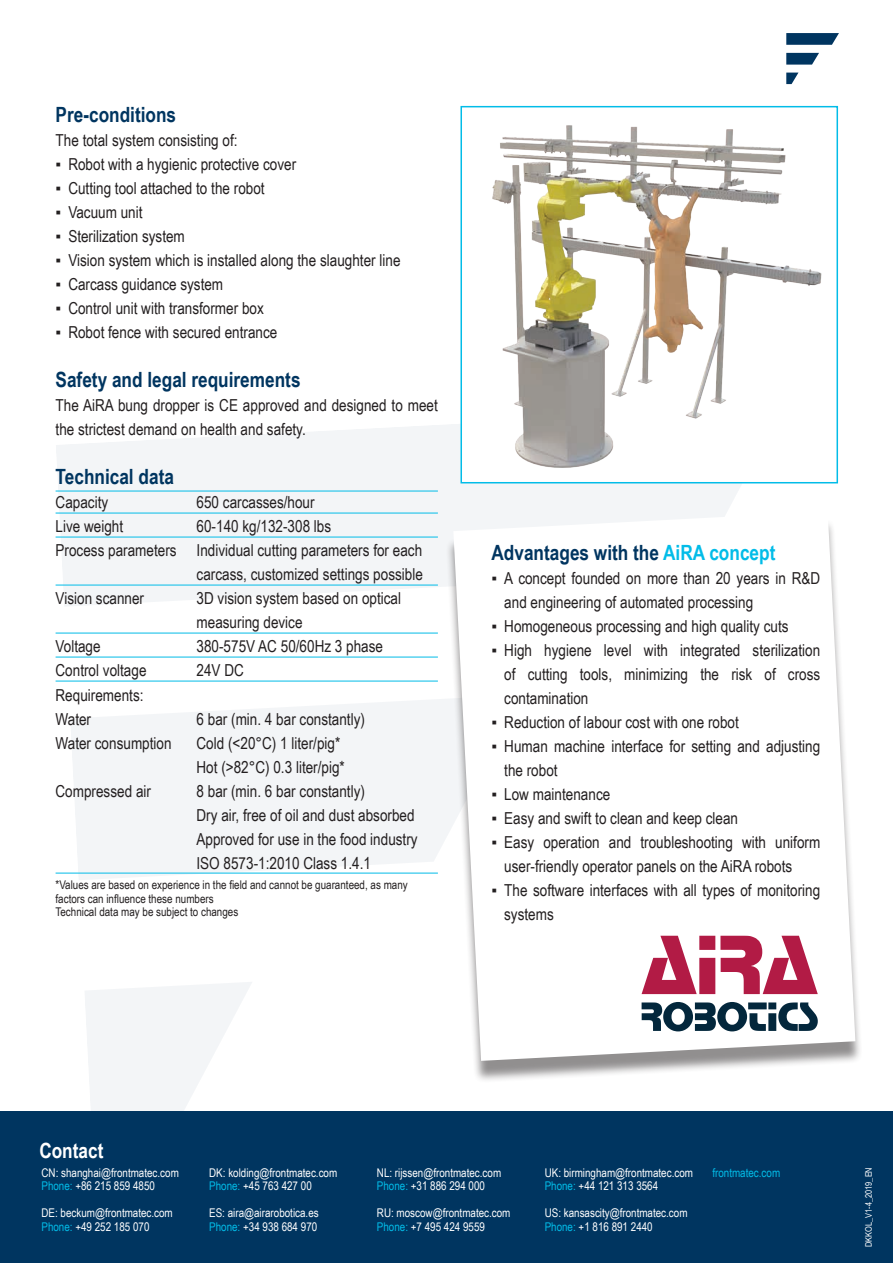
<style>
.page{position:relative;width:893px;height:1263px;background:#fff}
.page>*{position:absolute;margin:0;border:0;box-sizing:border-box;transform-origin:0 0}
.t1{font:700 21px "Arial Narrow";color:#003560}
.t2{font:700 21px "Arial Narrow";color:#fff}
.t3{font:16.5px/24px "Arial Narrow";color:#231f20}
.t4{font:12px/13.5px "Arial Narrow";color:#fff}
.t5{font:12px/13.5px "Arial Narrow";color:#231f20}
.t6{font:12px "Arial Narrow";color:#02bce8}
.t7{font:9px "Arial Narrow";color:#fff}
.s1{color:#02bce8}
</style>
<div class="page">
<svg style="left:56px;top:424px;width:727px;height:182px;fill:#f3f5f7"></svg>
<svg style="left:70px;top:699px;width:376px;height:181px;fill:#f3f5f7"></svg>
<svg style="left:85px;top:982px;width:167px;height:129px"></svg>
<div style="left:0;top:1111px;width:893px;height:152px;background:#003560"></div>
<svg style="left:786px;top:33px;width:53px;height:12px"></svg>
<svg style="left:786px;top:53px;width:33px;height:12px"></svg>
<svg style="left:786px;top:73px;width:12px;height:11px"></svg>
<div style="left:461px;top:107px;width:376px;height:376px;background:#fff"></div>
<img style="left:492px;top:125px;width:330px;height:343px">
<div style="left:460px;top:106px;width:378px;height:377px;border:2px solid #02bce8"></div>
<hr style="left:56px;top:491px;width:382px;height:1px;background:#02bce8">
<hr style="left:56px;top:513px;width:382px;height:1px;background:#02bce8">
<hr style="left:56px;top:537px;width:382px;height:1px;background:#02bce8">
<hr style="left:56px;top:585px;width:382px;height:1px;background:#02bce8">
<hr style="left:56px;top:633px;width:382px;height:1px;background:#02bce8">
<hr style="left:56px;top:657px;width:382px;height:1px;background:#02bce8">
<hr style="left:56px;top:681px;width:382px;height:1px;background:#02bce8">
<hr style="left:56px;top:873px;width:382px;height:1px;background:#02bce8">
<div style="left:446px;top:519px;width:417px;height:564px;background:#231f20;opacity:.5"></div>
<svg style="left:453px;top:511px;width:402px;height:550px"></svg>
<svg style="left:642px;top:1002px;width:176px;height:29px"></svg>
<svg style="left:642px;top:936px;width:176px;height:58px"></svg>
<p class="t1" style="left:56px;top:99px;width:122px">Pre-conditions</p>
<p class="t3" style="left:56px;top:128px;width:183px">The total system consisting of:</p>
<p class="t3" style="left:56px;top:152px;width:242px">▪ Robot with a hygienic protective cover</p>
<p class="t3" style="left:56px;top:176px;width:211px">▪ Cutting tool attached to the robot</p>
<p class="t3" style="left:56px;top:200px;width:88px">▪ Vacuum unit</p>
<p class="t3" style="left:56px;top:224px;width:131px">▪ Sterilization system</p>
<p class="t3" style="left:56px;top:248px;width:346px">▪ Vision system which is installed along the slaughter line</p>
<p class="t3" style="left:56px;top:272px;width:169px">▪ Carcass guidance system</p>
<p class="t3" style="left:56px;top:296px;width:210px">▪ Control unit with transformer box</p>
<p class="t3" style="left:56px;top:320px;width:223px">▪ Robot fence with secured entrance</p>
<p class="t1" style="left:56px;top:364px;width:247px">Safety and legal requirements</p>
<p class="t3" style="left:56px;top:393px;width:384px">The AiRA bung dropper is CE approved and designed to meet the strictest demand on health and safety.</p>
<p class="t1" style="left:56px;top:461px;width:120px">Technical data</p>
<p class="t3" style="left:56px;top:490px;width:54px">Capacity</p>
<p class="t3" style="left:197px;top:490px;width:120px">650 carcasses/hour</p>
<p class="t3" style="left:56px;top:514px;width:69px">Live weight</p>
<p class="t3" style="left:197px;top:514px;width:136px">60-140 kg/132-308 lbs</p>
<p class="t3" style="left:56px;top:538px;width:368px">Process parameters Individual cutting parameters for each</p>
<p class="t3" style="left:197px;top:562px;width:228px">carcass, customized settings possible</p>
<p class="t3" style="left:56px;top:586px;width:90px">Vision scanner</p>
<p class="t3" style="left:197px;top:586px;width:206px">3D vision system based on optical measuring device</p>
<p class="t3" style="left:56px;top:634px;width:47px">Voltage</p>
<p class="t3" style="left:197px;top:634px;width:188px">380-575V AC 50/60Hz 3 phase</p>
<p class="t3" style="left:56px;top:658px;width:92px">Control voltage</p>
<p class="t3" style="left:197px;top:658px;width:49px">24V DC</p>
<p class="t3" style="left:56px;top:682px;width:89px">Requirements:<br>Water</p>
<p class="t3" style="left:197px;top:706px;width:170px">6 bar (min. 4 bar constantly)</p>
<p class="t3" style="left:56px;top:730px;width:118px">Water consumption</p>
<p class="t3" style="left:197px;top:730px;width:150px">Cold (&lt;20°C) 1 liter/pig*<br>Hot (&gt;82°C) 0.3 liter/pig*</p>
<p class="t3" style="left:56px;top:778px;width:97px">Compressed air</p>
<p class="t3" style="left:197px;top:778px;width:223px">8 bar (min. 6 bar constantly)<br>Dry air, free of oil and dust absorbed<br>Approved for use in the food industry<br>ISO 8573-1:2010 Class 1.4.1</p>
<p class="t5" style="left:56px;top:878px;width:354px">*Values are based on experience in the field and cannot be guaranteed, as many factors can influence these numbers<br>Technical data may be subject to changes</p>
<p class="t1" style="left:491px;top:536px;width:285px">Advantages with the <span class="s1">AiRA concept</span></p>
<p class="t3" style="left:504px;top:565px;width:318px;text-indent:-13px">▪ A concept founded on more than 20 years in R&amp;D and engineering of automated processing</p>
<p class="t3" style="left:491px;top:613px;width:299px">▪ Homogeneous processing and high quality cuts</p>
<p class="t3" style="left:504px;top:637px;width:318px;text-align:justify;text-indent:-13px">▪ High hygiene level with integrated sterilization of cutting tools, minimizing the risk of cross contamination</p>
<p class="t3" style="left:491px;top:709px;width:249px">▪ Reduction of labour cost with one robot</p>
<p class="t3" style="left:504px;top:733px;width:318px;text-indent:-13px">▪ Human machine interface for setting and adjusting the robot</p>
<p class="t3" style="left:491px;top:781px;width:120px">▪ Low maintenance</p>
<p class="t3" style="left:491px;top:805px;width:248px">▪ Easy and swift to clean and keep clean</p>
<p class="t3" style="left:504px;top:829px;width:318px;text-indent:-13px">▪ Easy operation and troubleshooting with uniform user-friendly operator panels on the AiRA robots</p>
<p class="t3" style="left:504px;top:877px;width:318px;text-indent:-13px">▪ The software interfaces with all types of monitoring systems</p>
<p class="t2" style="left:39px;top:1134px;width:66px">Contact</p>
<p class="t4" style="left:41px;top:1165px;width:139px">CN: shanghai@frontmatec.com<br><span class="s1">Phone:</span> +86 215 859 4850</p>
<p class="t4" style="left:41px;top:1206px;width:133px">DE: beckum@frontmatec.com<br><span class="s1">Phone:</span> +49 252 185 070</p>
<p class="t4" style="left:209px;top:1165px;width:130px">DK: kolding@frontmatec.com<br><span class="s1">Phone:</span> +45 763 427 00</p>
<p class="t4" style="left:209px;top:1206px;width:111px">ES: aira@airarobotica.es<br><span class="s1">Phone:</span> +34 938 684 970</p>
<p class="t4" style="left:377px;top:1165px;width:126px">NL: rijssen@frontmatec.com<br><span class="s1">Phone:</span> +31 886 294 000</p>
<p class="t4" style="left:377px;top:1206px;width:135px">RU: moscow@frontmatec.com<br><span class="s1">Phone:</span> +7 495 424 9559</p>
<p class="t4" style="left:545px;top:1165px;width:150px">UK: birmingham@frontmatec.com<br><span class="s1">Phone:</span> +44 121 313 3564</p>
<p class="t4" style="left:545px;top:1206px;width:144px">US: kansascity@frontmatec.com<br><span class="s1">Phone:</span> +1 816 891 2440</p>
<p class="t6" style="left:712px;top:1164px;width:69px">frontmatec.com</p>
<p class="t7" style="left:862px;top:1247px;width:81px;rotate:-90deg">DKKOL_V1-4_2019_EN</p>
</div>
